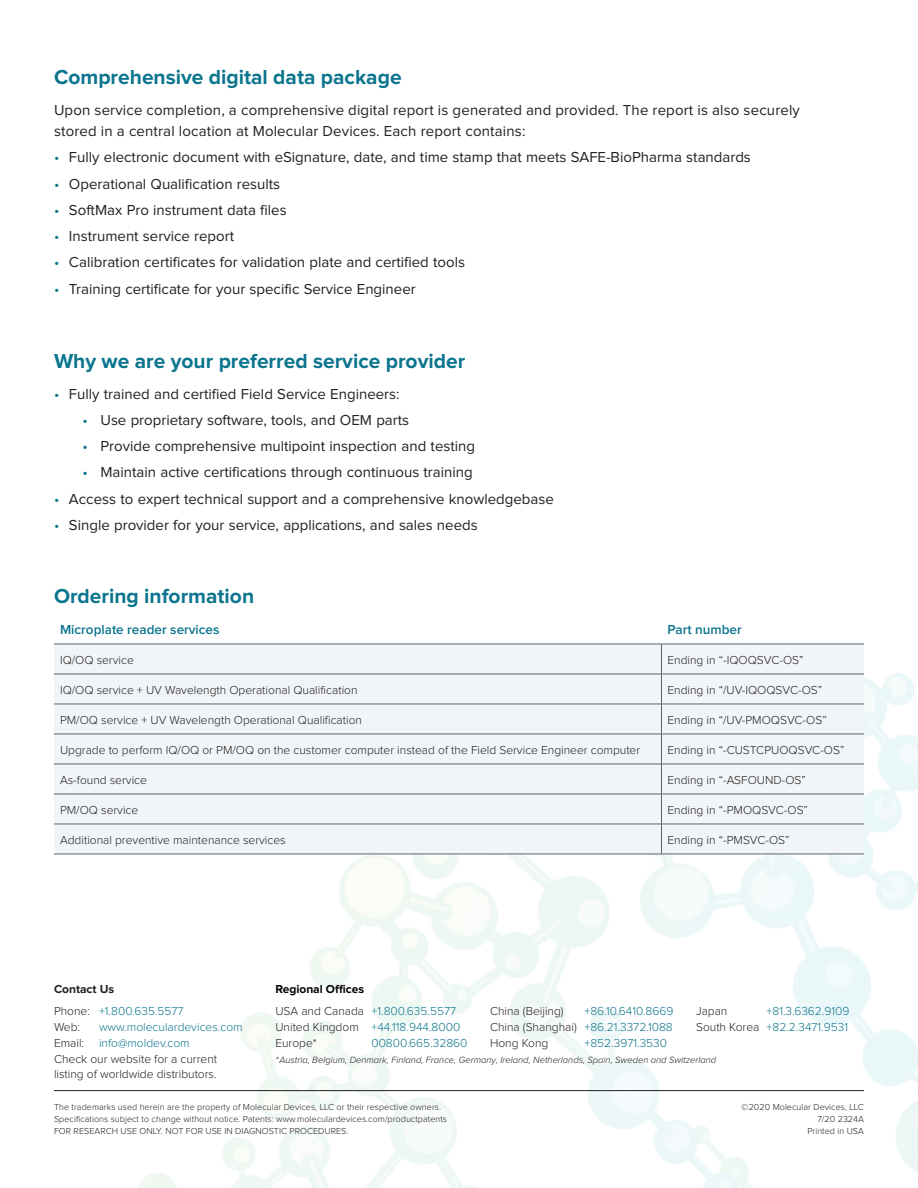
<style>
.page{position:relative;width:918px;height:1188px;background:#fff}
.page>*{position:absolute;margin:0;border:0;box-sizing:border-box;transform-origin:0 0}
.Page_Title{font:700 21px "Proxima Nova";color:#0c758e}
.Body{font:15px "Proxima Nova";color:#231f20}
.Product_Listing_Titl{font:15px/21px "Proxima Nova";letter-spacing:.01em;color:#231f20}
.Chart_-_Blue_Heading{font:600 13.5px "Proxima Nova";color:#0c758e}
.Chart_-_Body_Text{font:300 12px/15.8px "Proxima Nova";color:#231f20}
.t1{font:300 12px "Proxima Nova";color:#0c758e}
.t2{font:700 12px "Proxima Nova";color:#040503}
.t3{font:700 12px "Proxima Nova";color:#231f20}
.t4{font:italic 300 9.3px "Proxima Nova";color:#231f20}
.t5{font:300 9px/12px "Proxima Nova";letter-spacing:.005em;color:#231f20}
.s1{color:#0c758e}
.s2{color:#231f20}
</style>
<div class="page">
<hr style="left:54px;top:1090px;width:810px;height:1px;background:#231f20">
<div style="left:54px;top:645px;width:810px;height:209px;background:#f1f5f7"></div>
<hr style="left:54px;top:644px;width:405px;height:1px;background:#596670">
<hr style="left:54px;top:674px;width:405px;height:1px;background:#596670">
<hr style="left:459px;top:674px;width:203px;height:1px;background:#596670">
<hr style="left:54px;top:704px;width:405px;height:1px;background:#596670">
<hr style="left:459px;top:704px;width:203px;height:1px;background:#596670">
<hr style="left:54px;top:734px;width:405px;height:1px;background:#596670">
<hr style="left:459px;top:734px;width:203px;height:1px;background:#596670">
<hr style="left:54px;top:764px;width:405px;height:1px;background:#596670">
<hr style="left:459px;top:764px;width:203px;height:1px;background:#596670">
<hr style="left:54px;top:794px;width:405px;height:1px;background:#596670">
<hr style="left:459px;top:794px;width:203px;height:1px;background:#596670">
<hr style="left:54px;top:824px;width:405px;height:1px;background:#596670">
<hr style="left:459px;top:824px;width:203px;height:1px;background:#596670">
<hr style="left:54px;top:854px;width:405px;height:1px;background:#596670">
<hr style="left:459px;top:854px;width:203px;height:1px;background:#596670">
<hr style="left:459px;top:644px;width:203px;height:1px;background:#596670">
<hr style="left:662px;top:644px;width:202px;height:1px;background:#596670">
<hr style="left:662px;top:674px;width:202px;height:1px;background:#596670">
<hr style="left:662px;top:704px;width:202px;height:1px;background:#596670">
<hr style="left:662px;top:734px;width:202px;height:1px;background:#596670">
<hr style="left:662px;top:764px;width:202px;height:1px;background:#596670">
<hr style="left:662px;top:794px;width:202px;height:1px;background:#596670">
<hr style="left:662px;top:824px;width:202px;height:1px;background:#596670">
<hr style="left:662px;top:854px;width:202px;height:1px;background:#596670">
<hr style="left:661px;top:644px;width:1px;height:30px;background:#596670">
<hr style="left:661px;top:674px;width:1px;height:30px;background:#596670">
<hr style="left:661px;top:704px;width:1px;height:30px;background:#596670">
<hr style="left:661px;top:734px;width:1px;height:30px;background:#596670">
<hr style="left:661px;top:764px;width:1px;height:30px;background:#596670">
<hr style="left:661px;top:794px;width:1px;height:30px;background:#596670">
<hr style="left:661px;top:824px;width:1px;height:30px;background:#596670">
<p class="Page_Title" style="left:54px;top:65px;width:349px">Comprehensive digital data package</p>
<p class="Product_Listing_Titl" style="left:54px;top:99px;width:747px">Upon service completion, a comprehensive digital report is generated and provided. The report is also securely stored in a central location at Molecular Devices. Each report contains:</p>
<p class="Body" style="left:54px;top:149px;width:698px"><span class="s1">•</span> Fully electronic document with eSignature, date, and time stamp that meets SAFE-BioPharma standards</p>
<p class="Body" style="left:54px;top:175px;width:228px"><span class="s1">•</span> Operational Qualification results</p>
<p class="Body" style="left:54px;top:201px;width:234px"><span class="s1">•</span> SoftMax Pro instrument data files</p>
<p class="Body" style="left:54px;top:228px;width:182px"><span class="s1">•</span> Instrument service report</p>
<p class="Body" style="left:54px;top:254px;width:413px"><span class="s1">•</span> Calibration certificates for validation plate and certified tools</p>
<p class="Body" style="left:54px;top:280px;width:363px"><span class="s1">•</span> Training certificate for your specific Service Engineer</p>
<p class="Page_Title" style="left:54px;top:349px;width:413px">Why we are your preferred service provider</p>
<p class="Body" style="left:54px;top:385px;width:347px"><span class="s1">•</span> Fully trained and certified Field Service Engineers:</p>
<p class="Body" style="left:83px;top:411px;width:328px"><span class="s1">•</span> Use proprietary software, tools, and OEM parts</p>
<p class="Body" style="left:83px;top:438px;width:394px"><span class="s1">•</span> Provide comprehensive multipoint inspection and testing</p>
<p class="Body" style="left:83px;top:464px;width:392px"><span class="s1">•</span> Maintain active certifications through continuous training</p>
<p class="Body" style="left:54px;top:490px;width:501px"><span class="s1">•</span> Access to expert technical support and a comprehensive knowledgebase</p>
<p class="Body" style="left:54px;top:516px;width:425px"><span class="s1">•</span> Single provider for your service, applications, and sales needs</p>
<p class="Page_Title" style="left:54px;top:584px;width:202px">Ordering information</p>
<p class="Chart_-_Blue_Heading" style="left:60px;top:622px;width:161px">Microplate reader services</p>
<p class="Chart_-_Blue_Heading" style="left:668px;top:622px;width:76px">Part number</p>
<p class="Chart_-_Body_Text" style="left:60px;top:652px;width:75px">IQ/OQ service</p>
<p class="Chart_-_Body_Text" style="left:668px;top:652px;width:137px">Ending in “-IQOQSVC-OS”</p>
<p class="Chart_-_Body_Text" style="left:60px;top:682px;width:299px">IQ/OQ service + UV Wavelength Operational Qualification</p>
<p class="Chart_-_Body_Text" style="left:668px;top:682px;width:156px">Ending in “/UV-IQOQSVC-OS”</p>
<p class="Chart_-_Body_Text" style="left:60px;top:712px;width:304px">PM/OQ service + UV Wavelength Operational Qualification</p>
<p class="Chart_-_Body_Text" style="left:668px;top:712px;width:161px">Ending in “/UV-PMOQSVC-OS”</p>
<p class="Chart_-_Body_Text" style="left:60px;top:742px;width:582px">Upgrade to perform IQ/OQ or PM/OQ on the customer computer instead of the Field Service Engineer computer</p>
<p class="Chart_-_Body_Text" style="left:668px;top:742px;width:178px">Ending in “-CUSTCPUOQSVC-OS”</p>
<p class="Chart_-_Body_Text" style="left:60px;top:772px;width:89px">As-found service</p>
<p class="Chart_-_Body_Text" style="left:668px;top:772px;width:140px">Ending in “-ASFOUND-OS”</p>
<p class="Chart_-_Body_Text" style="left:60px;top:802px;width:80px">PM/OQ service</p>
<p class="Chart_-_Body_Text" style="left:668px;top:802px;width:142px">Ending in “-PMOQSVC-OS”</p>
<p class="Chart_-_Body_Text" style="left:60px;top:832px;width:227px">Additional preventive maintenance services</p>
<p class="Chart_-_Body_Text" style="left:668px;top:832px;width:124px">Ending in “-PMSVC-OS”</p>
<p class="t3" style="left:54px;top:982px;width:62px">Contact Us</p>
<p class="t2" style="left:275px;top:982px;width:90px">Regional Offices</p>
<p class="t1" style="left:275px;top:1005px;width:182px"><span class="s2">USA and Canada</span> +1.800.635.5577</p>
<p class="t1" style="left:275px;top:1020px;width:186px"><span class="s2">United Kingdom</span> +44.118.944.8000</p>
<p class="Chart_-_Body_Text" style="left:275px;top:1035px;width:43px">Europe*</p>
<p class="t1" style="left:371px;top:1036px;width:98px">00800.665.32860</p>
<p class="Chart_-_Body_Text" style="left:490px;top:1003px;width:75px">China (Beijing)</p>
<p class="t1" style="left:585px;top:1005px;width:90px">+86.10.6410.8669</p>
<p class="t1" style="left:490px;top:1020px;width:184px"><span class="s2">China (Shanghai)</span> +86.21.3372.1088</p>
<p class="Chart_-_Body_Text" style="left:490px;top:1035px;width:60px">Hong Kong</p>
<p class="t1" style="left:585px;top:1036px;width:84px">+852.3971.3530</p>
<p class="Chart_-_Body_Text" style="left:696px;top:1003px;width:33px">Japan</p>
<p class="t1" style="left:767px;top:1005px;width:85px">+81.3.6362.9109</p>
<p class="t1" style="left:696px;top:1020px;width:154px"><span class="s2">South Korea</span> +82.2.3471.9531</p>
<p class="t1" style="left:54px;top:1005px;width:131px"><span class="s2">Phone:</span> +1.800.635.5577</p>
<p class="Chart_-_Body_Text" style="left:54px;top:1019px;width:28px">Web:</p>
<p class="t1" style="left:99px;top:1020px;width:145px">www.moleculardevices.com</p>
<p class="t1" style="left:54px;top:1036px;width:137px"><span class="s2">Email:</span> info@moldev.com</p>
<p class="Chart_-_Body_Text" style="left:54px;top:1051px;width:165px">Check our website for a current listing of worldwide distributors.</p>
<p class="t4" style="left:275px;top:1054px;width:442px">*Austria, Belgium, Denmark, Finland, France, Germany, Ireland, Netherlands, Spain, Sweden and Switzerland</p>
<p class="t5" style="left:54px;top:1101px;width:395px">The trademarks used herein are the property of Molecular Devices, LLC or their respective owners.<br>Specifications subject to change without notice. Patents: www.moleculardevices.com/productpatents<br>FOR RESEARCH USE ONLY. NOT FOR USE IN DIAGNOSTIC PROCEDURES.</p>
<p class="t5" style="left:742px;top:1101px;width:124px">©2020 Molecular Devices, LLC</p>
<p class="t5" style="left:817px;top:1113px;width:48px">7/20 2324A</p>
<p class="t5" style="left:807px;top:1125px;width:58px">Printed in USA</p>
</div>
